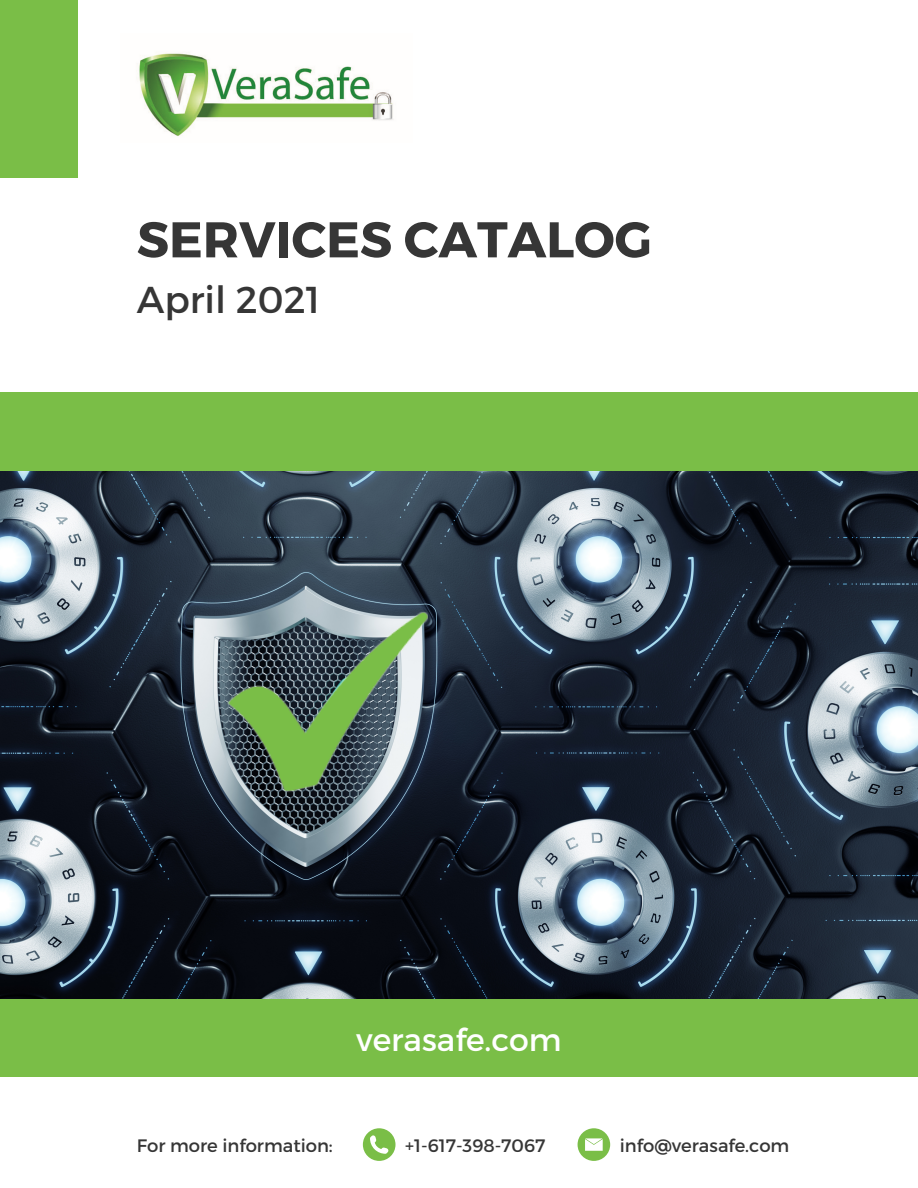
<style>
.page{position:relative;width:918px;height:1188px;background:#fff}
.page>*{position:absolute;margin:0;border:0;box-sizing:border-box;transform-origin:0 0}
.t1{font:700 50.1px "Montserrat";color:#363636}
.t2{font:37.35px "Montserrat";color:#363636}
.t3{font:31.5px "Montserrat";color:#fff}
.t4{font:18px "Montserrat";color:#363636}
</style>
<div class="page">
<img style="left:0;top:470px;width:918px;height:530px">
<div style="left:0;top:1000px;width:918px;height:77px;background:#7abe47"></div>
<div style="left:0;top:392px;width:918px;height:78px;background:#7abe47"></div>
<img style="left:202px;top:594px;width:240px;height:215px">
<img style="left:139px;top:52px;width:255px;height:84px">
<div style="left:0;top:0;width:77px;height:177px;background:#7abe47"></div>
<div style="left:578px;top:1128px;width:32px;height:33px;background:#7abe47;border-radius:50%"></div>
<svg style="left:585px;top:1138px;width:18px;height:13px"></svg>
<svg style="left:363px;top:1128px;width:33px;height:33px"></svg>
<p class="t1" style="left:137px;top:207px;width:517px">SERVICES CATALOG</p>
<p class="t2" style="left:137px;top:276px;width:185px">April 2021</p>
<p class="t3" style="left:356px;top:1020px;width:207px">verasafe.com</p>
<p class="t4" style="left:137px;top:1134px;width:198px">For more information:</p>
<p class="t4" style="left:405px;top:1134px;width:142px">+1-617-398-7067</p>
<p class="t4" style="left:620px;top:1134px;width:171px">info@verasafe.com</p>
</div>
